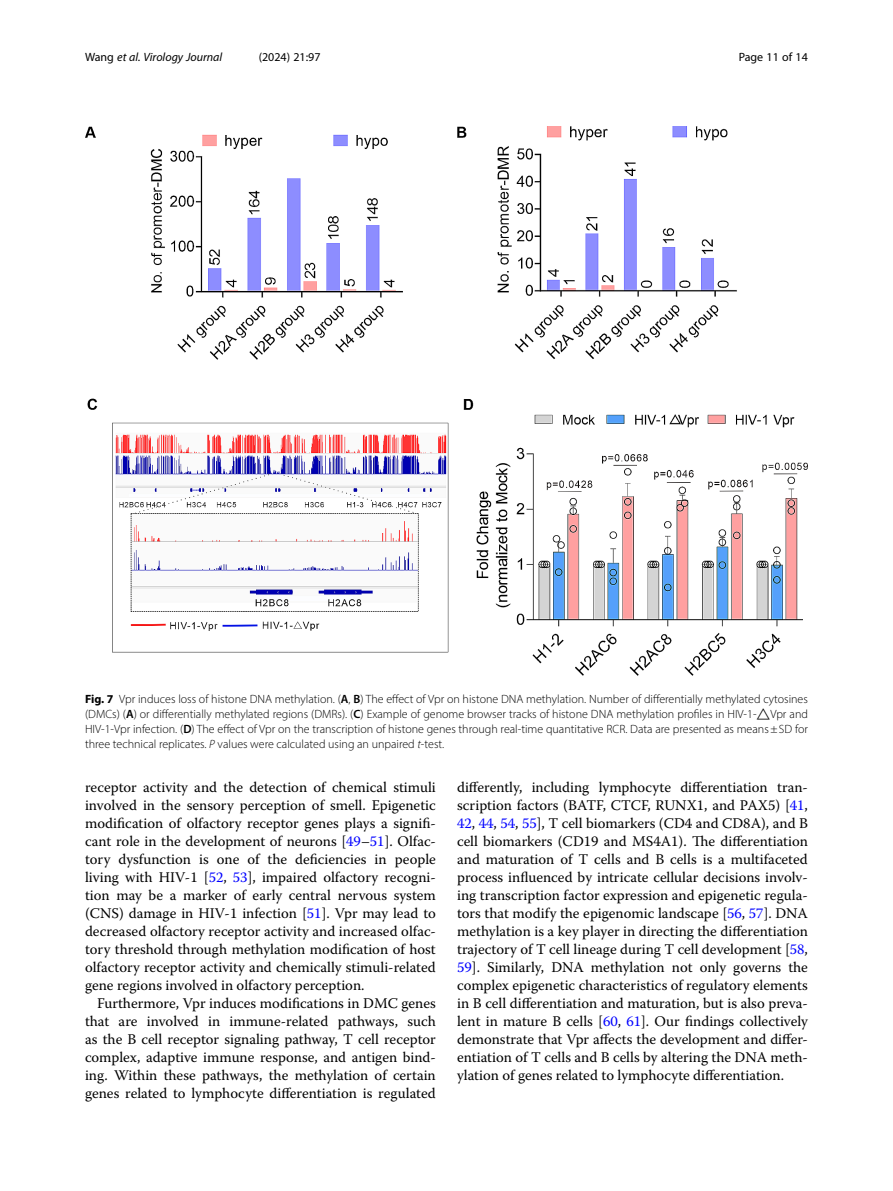
<style>
.page{position:relative;width:893px;height:1191px;background:#fff}
.page>*{position:absolute;margin:0;border:0;box-sizing:border-box;transform-origin:0 0}
.Body_Text_Indent{font:14.7px/18px "Warnock Pro";color:#000;text-align:justify}
.Figure_Caption{font:300 12px/15px "Myriad Pro";color:#000;text-align:justify}
.t1{font:italic 12px "Myriad Pro";color:#000}
.t2{font:12px "Myriad Pro";color:#000}
.s1{font-style:normal}
.s2{font-weight:700}
.s3{font-weight:600}
.s4{font-family:"STIX";font-weight:400}
.s5{font-style:italic}
.s6{color:#00f}
</style>
<div class="page">
<img style="left:85px;top:126px;width:723px;height:550px">
<p class="t1" style="left:85px;top:50px;width:139px"><span class="s1">Wang</span> et al. Virology Journal</p>
<p class="t2" style="left:259px;top:50px;width:63px">(2024) 21:97</p>
<p class="t2" style="left:739px;top:50px;width:71px">Page 11 of 14</p>
<p class="Figure_Caption" style="left:85px;top:691px;width:724px"><span class="s2">Fig. 7</span> Vpr induces loss of histone DNA methylation. (<span class="s3">A</span>, <span class="s3">B</span>) The effect of Vpr on histone DNA methylation. Number of differentially methylated cytosines (DMCs) (<span class="s3">A</span>) or differentially methylated regions (DMRs). (<span class="s3">C</span>) Example of genome browser tracks of histone DNA methylation profiles in HIV-1-<span class="s4">△</span>Vpr and HIV-1-Vpr infection. (<span class="s3">D</span>) The effect of Vpr on the transcription of histone genes through real-time quantitative RCR. Data are presented as means±SD for three technical replicates. <span class="s5">P</span> values were calculated using an unpaired <span class="s5">t</span>-test.</p>
<p class="Body_Text_Indent" style="left:85px;top:778px;width:352px">receptor activity and the detection of chemical stimuli involved in the sensory perception of smell. Epigenetic modification of olfactory receptor genes plays a signifi&shy;cant role in the development of neurons [<span class="s6">49</span>–<span class="s6">51</span>]. Olfac&shy;tory dysfunction is one of the deficiencies in people living with HIV-1 [<span class="s6">52</span>, <span class="s6">53</span>], impaired olfactory recogni&shy;tion may be a marker of early central nervous system (CNS) damage in HIV-1 infection [<span class="s6">51</span>]. Vpr may lead to decreased olfactory receptor activity and increased olfac&shy;tory threshold through methylation modification of host olfactory receptor activity and chemically stimuli-related gene regions involved in olfactory perception.</p>
<p class="Body_Text_Indent" style="left:85px;top:994px;width:352px;text-indent:12px">Furthermore, Vpr induces modifications in DMC genes that are involved in immune-related pathways, such as the B cell receptor signaling pathway, T cell receptor complex, adaptive immune response, and antigen bind&shy;ing. Within these pathways, the methylation of certain genes related to lymphocyte differentiation is regulated</p>
<p class="Body_Text_Indent" style="left:457px;top:778px;width:352px">differently, including lymphocyte differentiation tran&shy;scription factors (BATF, CTCF, RUNX1, and PAX5) [<span class="s6">41</span>, <span class="s6">42</span>, <span class="s6">44</span>, <span class="s6">54</span>, <span class="s6">55</span>], T cell biomarkers (CD4 and CD8A), and B cell biomarkers (CD19 and MS4A1). The differentiation and maturation of T cells and B cells is a multifaceted process influenced by intricate cellular decisions involv&shy;ing transcription factor expression and epigenetic regula&shy;tors that modify the epigenomic landscape [<span class="s6">56</span>, <span class="s6">57</span>]. DNA methylation is a key player in directing the differentiation trajectory of T cell lineage during T cell development [<span class="s6">58</span>, <span class="s6">59</span>]. Similarly, DNA methylation not only governs the complex epigenetic characteristics of regulatory elements in B cell differentiation and maturation, but is also preva&shy;lent in mature B cells [<span class="s6">60</span>, <span class="s6">61</span>]. Our findings collectively demonstrate that Vpr affects the development and differ&shy;entiation of T cells and B cells by altering the DNA meth&shy;ylation of genes related to lymphocyte differentiation.</p>
</div>
